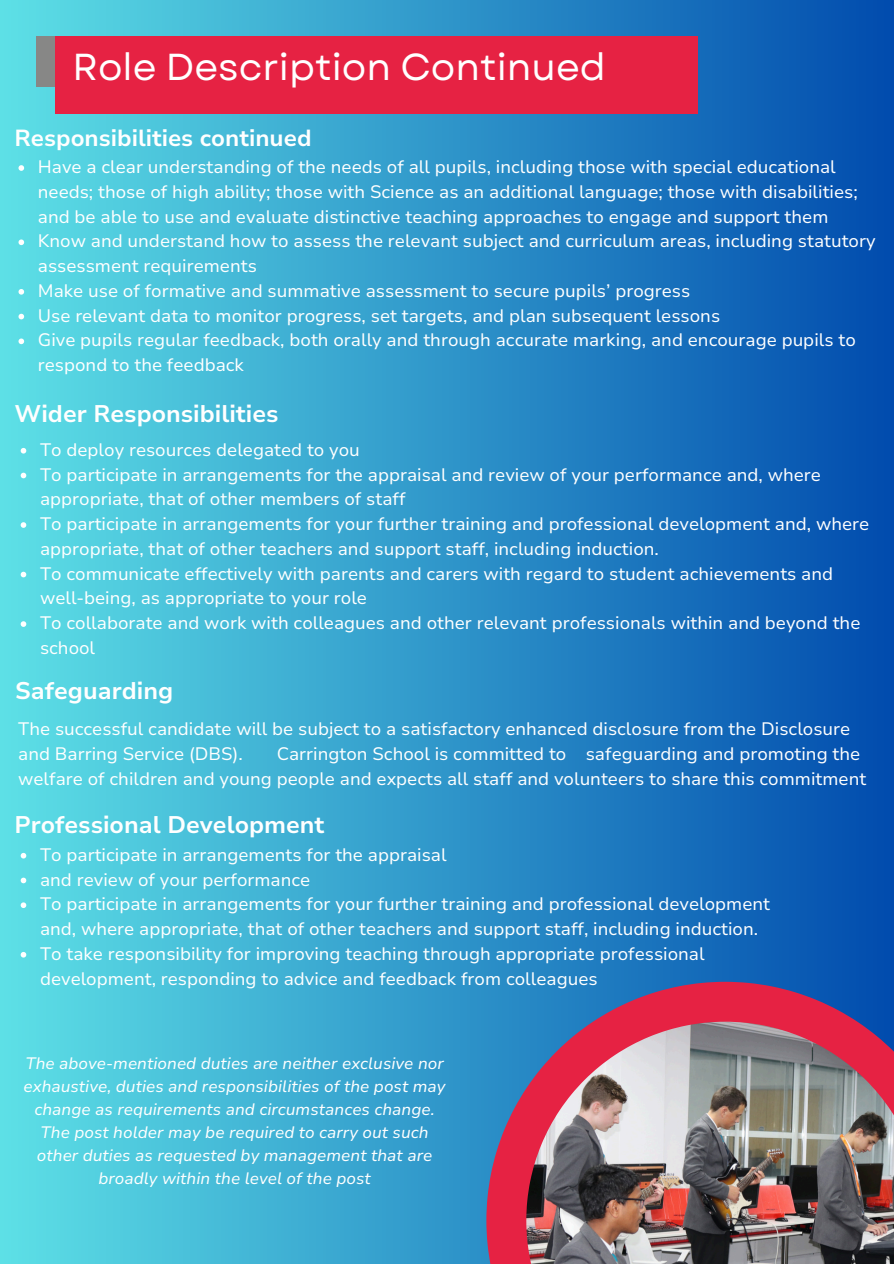
<style>
.page{position:relative;width:894px;height:1264px;background:#fff}
.page>*{position:absolute;margin:0;border:0;box-sizing:border-box;transform-origin:0 0}
.t1{font:37.5px "Garet";color:#fff}
.t2{font:700 24px "Nunito Sans 10 pt";color:#fff}
.t3{font:700 23.25px "Nunito Sans 10 pt";color:#fff}
.t4{font:18px/24.8px "Nunito Sans 10 pt";color:#fff}
.t5{font:italic 16.5px/23px "Nunito Sans 10 pt";color:#fff;text-align:center}
</style>
<div class="page">
<div style="left:0;top:0;width:893px;height:1263px;background:linear-gradient(to right,#5de0e6,#014bad)"></div>
<div style="left:36px;top:36px;width:26px;height:50px;background:#878786"></div>
<div style="left:56px;top:36px;width:641px;height:77px;background:#e62243"></div>
<svg style="left:486px;top:981px;width:407px;height:282px;background:#7a5185"></svg>
<img style="left:526px;top:1021px;width:367px;height:242px">
<svg style="left:18px;top:165px;width:6px;height:6px"></svg>
<svg style="left:18px;top:239px;width:6px;height:6px"></svg>
<svg style="left:18px;top:289px;width:6px;height:5px"></svg>
<svg style="left:18px;top:314px;width:6px;height:5px"></svg>
<svg style="left:18px;top:338px;width:6px;height:6px"></svg>
<svg style="left:21px;top:448px;width:5px;height:5px"></svg>
<svg style="left:21px;top:472px;width:5px;height:6px"></svg>
<svg style="left:21px;top:522px;width:5px;height:6px"></svg>
<svg style="left:21px;top:571px;width:5px;height:6px"></svg>
<svg style="left:21px;top:621px;width:5px;height:6px"></svg>
<svg style="left:21px;top:852px;width:5px;height:6px"></svg>
<svg style="left:21px;top:877px;width:5px;height:6px"></svg>
<svg style="left:21px;top:902px;width:5px;height:6px"></svg>
<svg style="left:21px;top:951px;width:5px;height:6px"></svg>
<h1 class="t1" style="left:72px;top:40px;width:534px">Role Description Continued</h1>
<p class="t3" style="left:14px;top:122px;width:298px">Responsibilities continued</p>
<p class="t4" style="left:38px;top:155px;width:821px">Have a clear understanding of the needs of all pupils, including those with special educational needs; those of high ability; those with Science as an additional language; those with disabilities; and be able to use and evaluate distinctive teaching approaches to engage and support them</p>
<h2 class="t4" style="left:38px;top:229px;width:839px">Know and understand how to assess the relevant subject and curriculum areas, including statutory assessment requirements</h2>
<p class="t4" style="left:38px;top:278px;width:653px">Make use of formative and summative assessment to secure pupils’ progress</p>
<p class="t4" style="left:38px;top:303px;width:683px">Use relevant data to monitor progress, set targets, and plan subsequent lessons</p>
<p class="t4" style="left:38px;top:328px;width:819px">Give pupils regular feedback, both orally and through accurate marking, and encourage pupils to respond to the feedback</p>
<p class="t2" style="left:14px;top:398px;width:265px">Wider Responsibilities</p>
<p class="t4" style="left:40px;top:437px;width:321px">To deploy resources delegated to you</p>
<p class="t4" style="left:40px;top:462px;width:782px">To participate in arrangements for the appraisal and review of your performance and, where appropriate, that of other members of staff</p>
<h2 class="t4" style="left:40px;top:512px;width:830px">To participate in arrangements for your further training and professional development and, where appropriate, that of other teachers and support staff, including induction.</h2>
<p class="t4" style="left:40px;top:561px;width:794px">To communicate effectively with parents and carers with regard to student achievements and well-being, as appropriate to your role</p>
<h2 class="t4" style="left:40px;top:611px;width:821px">To collaborate and work with colleagues and other relevant professionals within and beyond the school</h2>
<p class="t2" style="left:15px;top:674px;width:159px">Safeguarding</p>
<p class="t4" style="left:18px;top:716px;width:833px">The successful candidate will be subject to a satisfactory enhanced disclosure from the Disclosure and Barring Service (DBS).</p>
<p class="t4" style="left:18px;top:741px;width:849px;text-indent:258px">Carrington School is committed to safeguarding and promoting the welfare of children and young people and expects all staff and volunteers to share this commitment</p>
<p class="t2" style="left:14px;top:809px;width:311px">Professional Development</p>
<p class="t4" style="left:40px;top:842px;width:408px">To participate in arrangements for the appraisal</p>
<p class="t4" style="left:40px;top:867px;width:272px">and review of your performance</p>
<p class="t4" style="left:40px;top:892px;width:731px">To participate in arrangements for your further training and professional development and, where appropriate, that of other teachers and support staff, including induction.</p>
<p class="t4" style="left:40px;top:941px;width:666px">To take responsibility for improving teaching through appropriate professional development, responding to advice and feedback from colleagues</p>
<p class="t5" style="left:24px;top:1051px;width:423px">The above-mentioned duties are neither exclusive nor exhaustive, duties and responsibilities of the post may change as requirements and circumstances change.<br>The post holder may be required to carry out such other duties as requested by management that are broadly within the level of the post</p>
</div>
